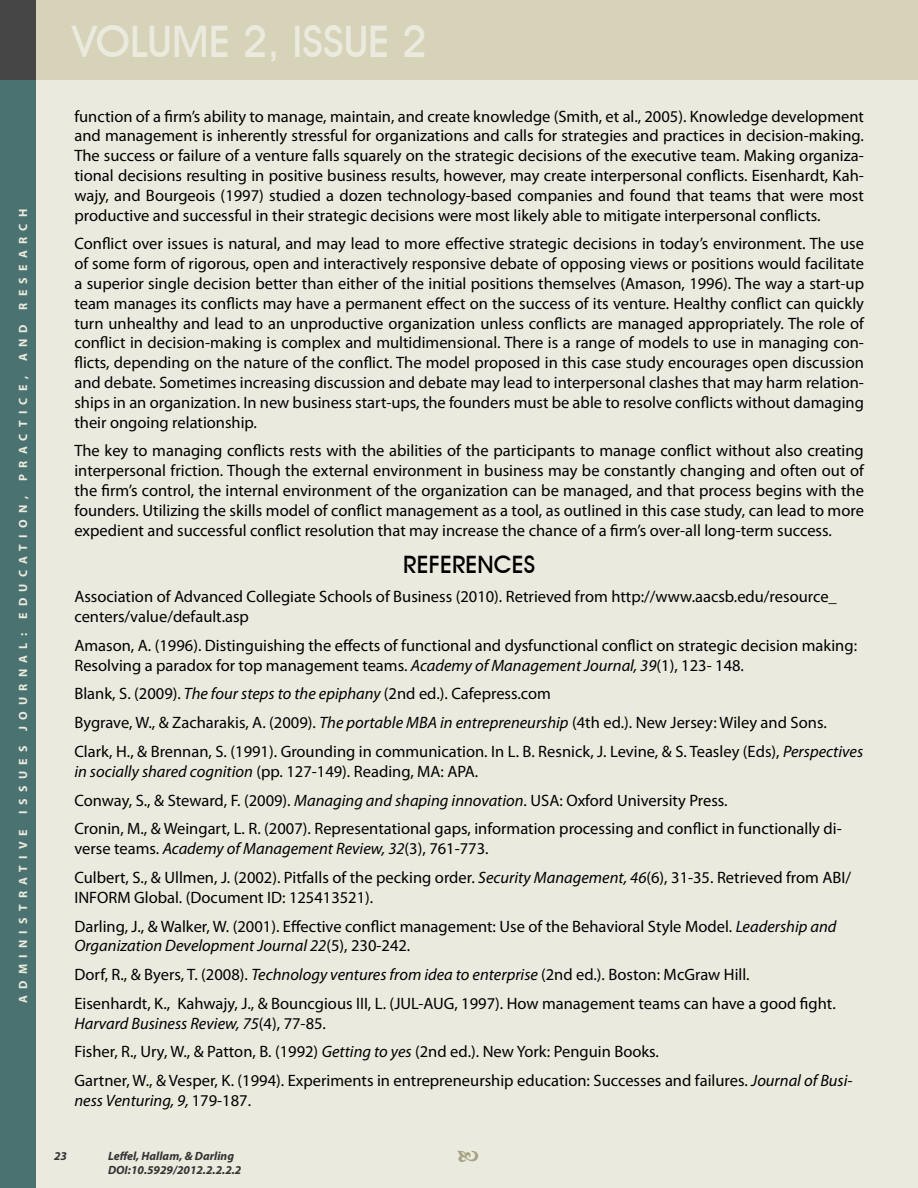
<style>
.page{position:relative;width:918px;height:1188px;background:#ebeade}
.page>*{position:absolute;margin:0;border:0;box-sizing:border-box;transform-origin:0 0}
.t1{font:500 43.5px "Avant Garde IT Cby BT";color:#ebeade}
.t2{font:500 24px "Avant Garde IT Cby BT";color:#000}
.t3{font:16.5px/19.8px "Myriad Pro";color:#000}
.t4{font:italic 16.5px "Myriad Pro";color:#000}
.t5{font:700 12px "Myriad Pro";letter-spacing:.52em;color:#ebeade}
.t6{font:italic 700 12px/14.4px "Myriad Pro";color:#333}
.s1{font-style:italic}
.s2{font-style:normal}
</style>
<div class="page">
<div style="left:36px;top:0;width:882px;height:80px;background:#d7d3b9"></div>
<div style="left:0;top:80px;width:36px;height:1108px;background:#4a7270"></div>
<div style="left:0;top:0;width:36px;height:80px;background:#464646"></div>
<p class="t5" style="left:15px;top:1003px;width:795px;rotate:-90deg">ADMINISTRATIVE ISSUES JOURNAL: EdUCATION, PRACTICE, AND RESEARCH</p>
<h1 class="t1" style="left:72px;top:15px;width:357px">VOLUME 2, ISSUE 2</h1>
<p class="t3" style="left:74px;top:106px;width:791px;text-align:justify">function of a firm’s ability to manage, maintain, and create knowledge (Smith, et al., 2005). Knowledge development and management is inherently stressful for organizations and calls for strategies and practices in decision-making.<br>The success or failure of a venture falls squarely on the strategic decisions of the executive team. Making organiza&shy;tional decisions resulting in positive business results, however, may create interpersonal conflicts. Eisenhardt, Kah&shy;wajy, and Bourgeois (1997) studied a dozen technology-based companies and found that teams that were most productive and successful in their strategic decisions were most likely able to mitigate interpersonal conflicts.</p>
<p class="t3" style="left:74px;top:234px;width:791px;text-align:justify">Conflict over issues is natural, and may lead to more effective strategic decisions in today’s environment. The use of some form of rigorous, open and interactively responsive debate of opposing views or positions would facilitate a superior single decision better than either of the initial positions themselves (Amason, 1996). The way a start-up team manages its conflicts may have a permanent effect on the success of its venture. Healthy conflict can quickly turn unhealthy and lead to an unproductive organization unless conflicts are managed appropriately. The role of conflict in decision-making is complex and multidimensional. There is a range of models to use in managing con&shy;flicts, depending on the nature of the conflict. The model proposed in this case study encourages open discussion and debate. Sometimes increasing discussion and debate may lead to interpersonal clashes that may harm relation&shy;ships in an organization. In new business start-ups, the founders must be able to resolve conflicts without damaging their ongoing relationship.</p>
<p class="t3" style="left:74px;top:441px;width:791px;text-align:justify">The key to managing conflicts rests with the abilities of the participants to manage conflict without also creating interpersonal friction. Though the external environment in business may be constantly changing and often out of the firm’s control, the internal environment of the organization can be managed, and that process begins with the founders. Utilizing the skills model of conflict management as a tool, as outlined in this case study, can lead to more expedient and successful conflict resolution that may increase the chance of a firm’s over-all long-term success.</p>
<h2 class="t2" style="left:403px;top:550px;width:27px">REFERE</h2>
<h2 class="t2" style="left:478px;top:550px;width:46px">NCES</h2>
<p class="t3" style="left:74px;top:586px;width:764px">Association of Advanced Collegiate Schools of Business (2010). Retrieved from http://www.aacsb.edu/resource_ centers/value/default.asp</p>
<p class="t3" style="left:74px;top:635px;width:784px">Amason, A. (1996). Distinguishing the effects of functional and dysfunctional conflict on strategic decision making:<br>Resolving a paradox for top management teams. <span class="s1">Academy of Management Journal, 39</span>(1), 123- 148.</p>
<p class="t3" style="left:74px;top:679px;width:790px;line-height:28.8px">Blank, S. (2009). <span class="s1">The four steps to the epiphany</span> (2nd ed.). Cafepress.com<br>Bygrave, W., &amp; Zacharakis, A. (2009). <span class="s1">The portable MBA in entrepreneurship</span> (4th ed.). New Jersey: Wiley and Sons.<br>Clark, H., &amp; Brennan, S. (1991). Grounding in communication. In L. B. Resnick, J. Levine, &amp; S. Teasley (Eds), <span class="s1">Perspectives</span></p>
<p class="t3" style="left:74px;top:757px;width:769px;line-height:28.8px"><span class="s1">in socially shared cognition</span> (pp. 127-149). Reading, MA: APA.<br>Conway, S., &amp; Steward, F. (2009). <span class="s1">Managing and shaping innovation</span>. USA: Oxford University Press.<br>Cronin, M., &amp; Weingart, L. R. (2007). Representational gaps, information processing and conflict in functionally di-</p>
<p class="t3" style="left:74px;top:834px;width:778px;line-height:28.8px">verse teams. <span class="s1">Academy of Management Review, 32</span>(3), 761-773.<br>Culbert, S., &amp; Ullmen, J. (2002). Pitfalls of the pecking order. <span class="s1">Security Management, 46</span>(6), 31-35. Retrieved from ABI/</p>
<p class="t3" style="left:74px;top:883px;width:764px;line-height:28.8px">INFORM Global. (Document ID: 125413521).<br>Darling, J., &amp; Walker, W. (2001). Effective conflict management: Use of the Behavioral Style Model. <span class="s1">Leadership and</span></p>
<p class="t3" style="left:74px;top:931px;width:763px;line-height:28.8px"><span class="s1">Organization Development Journal 22</span>(5), 230-242.<br>Dorf, R., &amp; Byers, T. (2008). <span class="s1">Technology ventures from idea to enterprise</span> (2nd ed.). Boston: McGraw Hill.<br>Eisenhardt, K., Kahwajy, J., &amp; Bouncgious III, L. (JUL-AUG, 1997). How management teams can have a good fight.</p>
<p class="t3" style="left:74px;top:1009px;width:780px;line-height:28.8px"><span class="s1">Harvard Business Review, 75</span>(4), 77-85.<br>Fisher, R., Ury, W., &amp; Patton, B. (1992) <span class="s1">Getting to yes</span> (2nd ed.). New York: Penguin Books.<br>Gartner, W., &amp; Vesper, K. (1994). Experiments in entrepreneurship education: Successes and failures. <span class="s1">Journal of Busi-</span></p>
<p class="t4" style="left:74px;top:1090px;width:178px">ness Venturing, 9, <span class="s2">179-187.</span></p>
<p class="t6" style="left:54px;top:1148px;width:14px">23</p>
<p class="t6" style="left:108px;top:1148px;width:135px">Leffel, Hallam, &amp; Darling<br>DOI:10.5929/2012.2.2.2.2</p>
</div>
